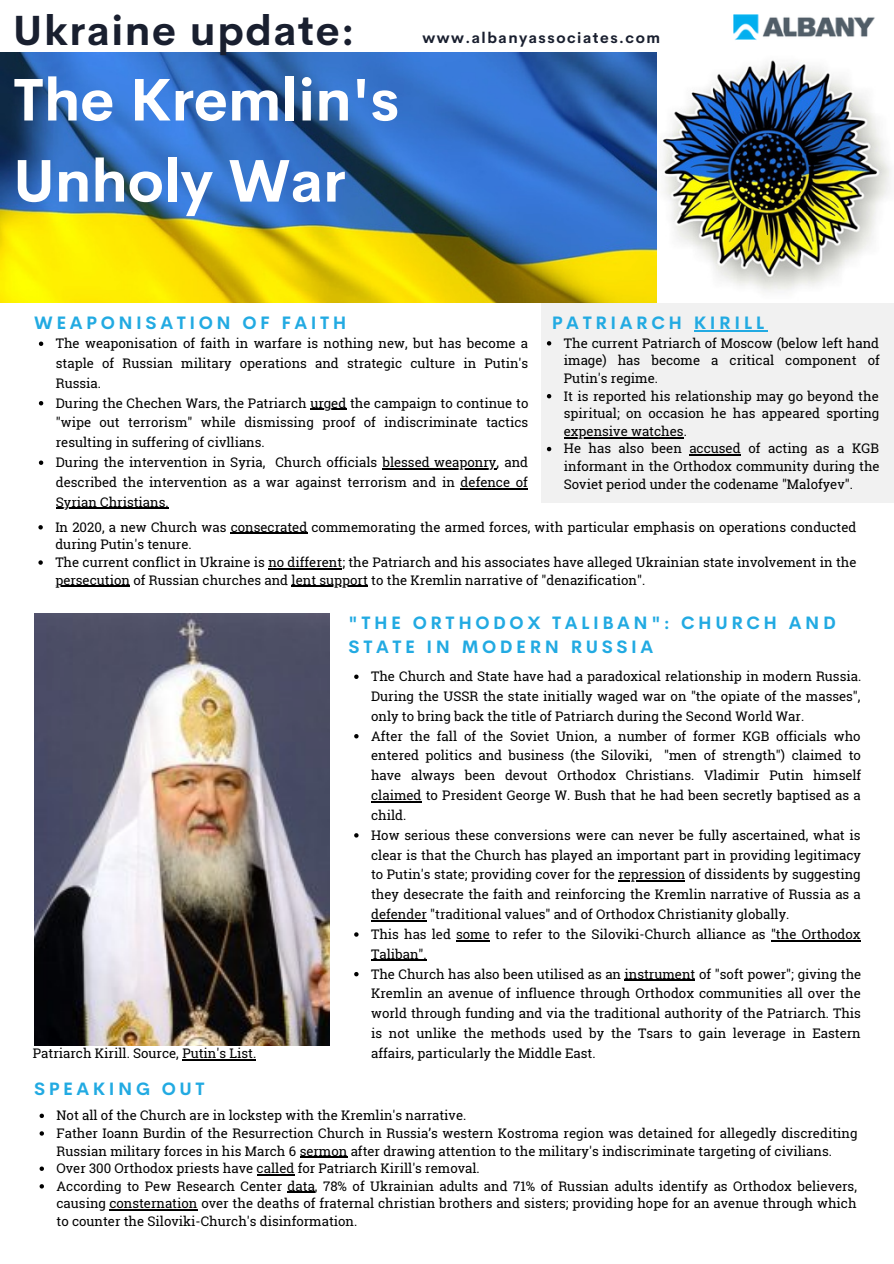
<style>
.page{position:relative;width:894px;height:1264px;background:#fff}
.page>*{position:absolute;margin:0;border:0;box-sizing:border-box;transform-origin:0 0}
.t1{font:700 58.8px/81px "Cerebri Sans";color:#fff}
.t2{font:700 41.25px "Cerebri Sans";letter-spacing:.04em;color:#191f2f}
.t3{font:700 17.7px "Cerebri Sans";letter-spacing:.2em;color:#22aae2}
.t4{font:700 17.55px/23.7px "Cerebri Sans";letter-spacing:.2em;color:#22aae2}
.t5{font:700 15px "Cerebri Sans";letter-spacing:.1em;color:#191f2f}
.t6{font:13.2px/19.8px "Roboto Slab";color:#000;text-align:justify}
</style>
<div class="page">
<div style="left:541px;top:302px;width:352px;height:201px;background:#f1f1f1"></div>
<img style="left:733px;top:14px;width:142px;height:26px">
<img style="left:0;top:52px;width:891px;height:250px">
<img style="left:34px;top:613px;width:295px;height:432px">
<hr style="left:693px;top:330px;width:74px;height:1px;background:#22aae2">
<svg style="left:354px;top:674px;width:4px;height:5px"></svg>
<svg style="left:354px;top:734px;width:4px;height:4px"></svg>
<hr style="left:371px;top:801px;width:50px;height:1px;background:#000">
<svg style="left:354px;top:833px;width:4px;height:4px"></svg>
<hr style="left:618px;top:880px;width:67px;height:1px;background:#000">
<hr style="left:371px;top:920px;width:56px;height:1px;background:#000">
<svg style="left:354px;top:932px;width:4px;height:4px"></svg>
<hr style="left:456px;top:940px;width:33px;height:1px;background:#000">
<hr style="left:770px;top:940px;width:90px;height:1px;background:#000">
<hr style="left:371px;top:959px;width:55px;height:1px;background:#000">
<svg style="left:354px;top:972px;width:4px;height:4px"></svg>
<hr style="left:624px;top:979px;width:71px;height:1px;background:#000">
<svg style="left:546px;top:341px;width:5px;height:4px"></svg>
<svg style="left:546px;top:394px;width:5px;height:4px"></svg>
<hr style="left:563px;top:437px;width:120px;height:1px;background:#000">
<svg style="left:546px;top:447px;width:5px;height:4px"></svg>
<hr style="left:689px;top:454px;width:51px;height:1px;background:#000">
<svg style="left:39px;top:341px;width:4px;height:5px"></svg>
<svg style="left:39px;top:401px;width:4px;height:4px"></svg>
<hr style="left:310px;top:409px;width:36px;height:1px;background:#000">
<svg style="left:39px;top:460px;width:4px;height:5px"></svg>
<hr style="left:382px;top:468px;width:114px;height:1px;background:#000">
<hr style="left:460px;top:488px;width:67px;height:1px;background:#000">
<hr style="left:56px;top:508px;width:113px;height:1px;background:#000">
<svg style="left:40px;top:1113px;width:4px;height:5px"></svg>
<svg style="left:40px;top:1131px;width:4px;height:4px"></svg>
<hr style="left:299px;top:1156px;width:48px;height:1px;background:#000">
<svg style="left:40px;top:1166px;width:4px;height:4px"></svg>
<hr style="left:256px;top:1174px;width:38px;height:1px;background:#000">
<svg style="left:40px;top:1184px;width:4px;height:4px"></svg>
<svg style="left:287px;top:1191px;width:28px;height:1px"></svg>
<hr style="left:109px;top:1209px;width:88px;height:1px;background:#000">
<svg style="left:38px;top:525px;width:5px;height:4px"></svg>
<hr style="left:238px;top:533px;width:69px;height:1px;background:#000">
<svg style="left:38px;top:560px;width:5px;height:4px"></svg>
<hr style="left:268px;top:568px;width:74px;height:1px;background:#000">
<hr style="left:55px;top:585px;width:75px;height:2px;background:#000">
<hr style="left:291px;top:585px;width:77px;height:2px;background:#000">
<hr style="left:182px;top:1059px;width:74px;height:1px;background:#000">
<p class="t2" style="left:13px;top:3px;width:342px">Ukraine update:</p>
<p class="t1" style="left:13px;top:59px;width:387px">The Kremlin's<br>Unholy War</p>
<p class="t5" style="left:422px;top:28px;width:239px">www.albanyassociates.com</p>
<p class="t3" style="left:34px;top:311px;width:314px">WEAPONISATION OF FAITH</p>
<p class="t3" style="left:551px;top:311px;width:214px">PATRIARCH KIRILL</p>
<p class="t6" style="left:56px;top:333px;width:474px">The weaponisation of faith in warfare is nothing new, but has become a staple of Russian military operations and strategic culture in Putin's Russia.</p>
<p class="t6" style="left:56px;top:392px;width:474px">During the Chechen Wars, the Patriarch urged the campaign to continue to "wipe out terrorism" while dismissing proof of indiscriminate tactics resulting in suffering of civllians.</p>
<p class="t6" style="left:56px;top:452px;width:473px">During the intervention in Syria, Church officials blessed weaponry, and described the intervention as a war against terrorism and in defence of Syrian Christians.</p>
<p class="t6" style="left:563px;top:334px;width:317px;line-height:17.5px">The current Patriarch of Moscow (below left hand image) has become a critical component of Putin's regime.</p>
<p class="t6" style="left:563px;top:387px;width:317px;line-height:17.5px">It is reported his relationship may go beyond the spiritual; on occasion he has appeared sporting expensive watches.</p>
<p class="t6" style="left:563px;top:439px;width:317px;line-height:17.5px">He has also been accused of acting as a KGB informant in the Orthodox community during the Soviet period under the codename "Malofyev".</p>
<p class="t6" style="left:55px;top:518px;width:802px;line-height:17.5px">In 2020, a new Church was consecrated commemorating the armed forces, with particular emphasis on operations conducted during Putin's tenure.</p>
<p class="t6" style="left:55px;top:553px;width:802px;line-height:17.5px">The current conflict in Ukraine is no different; the Patriarch and his associates have alleged Ukrainian state involvement in the persecution of Russian churches and lent support to the Kremlin narrative of "denazification".</p>
<p class="t6" style="left:33px;top:1043px;width:225px">Patriarch Kirill. Source, Putin's List.</p>
<p class="t4" style="left:34px;top:1076px;width:172px">SPEAKING OUT</p>
<p class="t4" style="left:348px;top:611px;width:488px">"THE ORTHODOX TALIBAN": CHURCH AND<br>STATE IN MODERN RUSSIA</p>
<p class="t6" style="left:371px;top:666px;width:491px">The Church and State have had a paradoxical relationship in modern Russia.<br>During the USSR the state initially waged war on "the opiate of the masses", only to bring back the title of Patriarch during the Second World War.</p>
<p class="t6" style="left:371px;top:725px;width:491px">After the fall of the Soviet Union, a number of former KGB officials who entered politics and business (the Siloviki, "men of strength") claimed to have always been devout Orthodox Christians. Vladimir Putin himself claimed to President George W. Bush that he had been secretly baptised as a child.</p>
<p class="t6" style="left:371px;top:824px;width:491px">How serious these conversions were can never be fully ascertained, what is clear is that the Church has played an important part in providing legitimacy to Putin's state; providing cover for the repression of dissidents by suggesting they desecrate the faith and reinforcing the Kremlin narrative of Russia as a defender "traditional values" and of Orthodox Christianity globally.</p>
<p class="t6" style="left:371px;top:923px;width:491px">This has led some to refer to the Siloviki-Church alliance as "the Orthodox<br>Taliban".</p>
<p class="t6" style="left:371px;top:963px;width:491px">The Church has also been utilised as an instrument of "soft power"; giving the Kremlin an avenue of influence through Orthodox communities all over the world through funding and via the traditional authority of the Patriarch. This is not unlike the methods used by the Tsars to gain leverage in Eastern affairs, particularly the Middle East.</p>
<p class="t6" style="left:56px;top:1105px;width:411px">Not all of the Church are in lockstep with the Kremlin's narrative.</p>
<p class="t6" style="left:56px;top:1123px;width:802px;line-height:17.5px">Father Ioann Burdin of the Resurrection Church in Russia’s western Kostroma region was detained for allegedly discrediting<br>Russian military forces in his March 6 sermon after drawing attention to the military's indiscriminate targeting of civilians.</p>
<p class="t6" style="left:56px;top:1158px;width:424px">Over 300 Orthodox priests have called for Patriarch Kirill's removal.</p>
<p class="t6" style="left:56px;top:1176px;width:801px;line-height:17.5px">According to Pew Research Center data, 78% of Ukrainian adults and 71% of Russian adults identify as Orthodox believers, causing consternation over the deaths of fraternal christian brothers and sisters; providing hope for an avenue through which to counter the Siloviki-Church's disinformation.</p>
</div>
